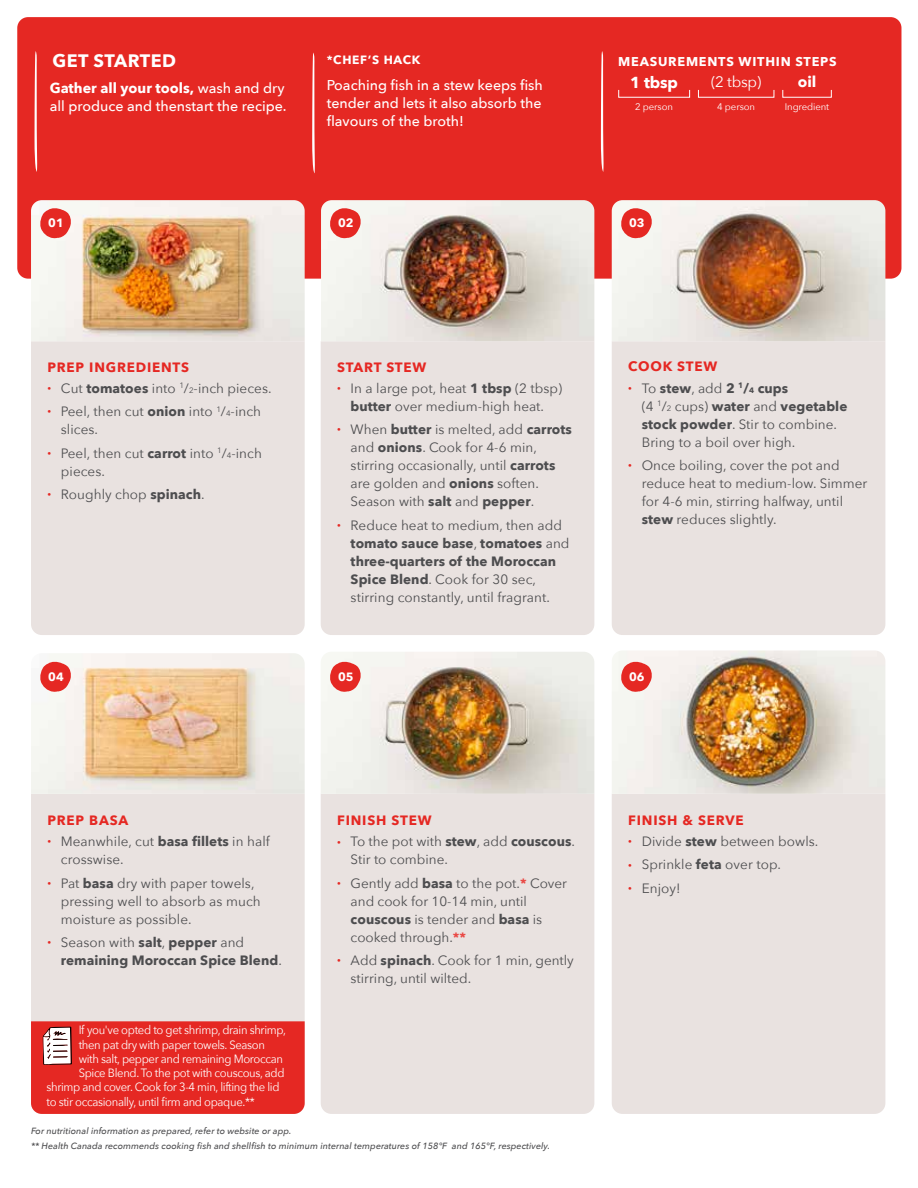
<style>
.page{position:relative;width:918px;height:1188px;background:#fff}
.page>*{position:absolute;margin:0;border:0;box-sizing:border-box;transform-origin:0 0}
.t1{font:700 18px "Avenir Next";letter-spacing:.025em;color:#fff}
.t2{font:700 15.9px "Avenir Next";color:#fff}
.t3{font:15.15px "Avenir Next";color:#fff}
.t4{font:700 15.15px "Avenir Next";color:#fff}
.t5{font:500 14.25px/18px "Avenir Next";color:#fff}
.t6{font:13.5px/18px "Avenir Next";letter-spacing:.005em;color:#4d4d4f}
.t7{font:700 13.5px "Avenir Next";letter-spacing:.06em;color:#e52823}
.t8{font:700 13.5px/18px "Avenir Next";letter-spacing:.005em;color:#4d4d4f}
.t9{font:700 12.75px "Avenir Next";letter-spacing:.06em;color:#fff}
.t10{font:12px "Avenir Next";letter-spacing:-.03em;color:#fff;scale:.94 1}
.t11{font:700 12px "Avenir Next";letter-spacing:.02em;color:#fff}
.t12{font:700 12px "Avenir Next";letter-spacing:.06em;color:#fff}
.t13{font:9.6px "Avenir Next";letter-spacing:-.01em;color:#fff}
.t14{font:italic 500 9px/15px "Avenir Next";letter-spacing:.005em;color:#4d4d4f}
.s1{font-weight:700}
.s2{font-weight:500;font-size:7.5px;color:#e52823}
.s3{font-size:7.8px}
.s4{font-weight:400}
.s5{font-weight:700;color:#e94844}
.s6{font-weight:700;font-size:7.8px}
</style>
<div class="page">
<div style="left:17px;top:17px;width:884px;height:262px;background:#e52823;border-radius:11px"></div>
<svg style="left:35px;top:51px;width:2px;height:121px"></svg>
<svg style="left:312px;top:52px;width:3px;height:121px"></svg>
<svg style="left:601px;top:51px;width:3px;height:121px"></svg>
<div style="left:612px;top:794px;width:273px;height:320px;background:#e9e2e0"></div>
<img style="left:612px;top:650px;width:273px;height:144px">
<svg style="left:620px;top:661px;width:33px;height:32px"></svg>
<div style="left:321px;top:794px;width:273px;height:320px;background:#e9e2e0"></div>
<img style="left:321px;top:652px;width:273px;height:142px">
<svg style="left:329px;top:661px;width:33px;height:32px"></svg>
<div style="left:31px;top:794px;width:274px;height:227px;background:#e9e2e0"></div>
<div style="left:31px;top:1021px;width:274px;height:93px;background:#e52823"></div>
<img style="left:31px;top:653px;width:274px;height:141px">
<svg style="left:39px;top:661px;width:33px;height:32px"></svg>
<div style="left:612px;top:341px;width:273px;height:294px;background:#e9e2e0"></div>
<img style="left:612px;top:200px;width:273px;height:141px">
<svg style="left:620px;top:208px;width:33px;height:31px"></svg>
<div style="left:321px;top:341px;width:273px;height:294px;background:#e9e2e0"></div>
<img style="left:321px;top:200px;width:273px;height:141px">
<svg style="left:329px;top:208px;width:33px;height:31px"></svg>
<div style="left:31px;top:341px;width:274px;height:294px;background:#e9e2e0"></div>
<img style="left:31px;top:200px;width:274px;height:141px">
<svg style="left:39px;top:208px;width:33px;height:31px"></svg>
<div style="left:618px;top:90px;width:72px;height:8px;border:1px solid #fff"></div>
<div style="left:698px;top:90px;width:76px;height:8px;border:1px solid #fff"></div>
<div style="left:782px;top:90px;width:50px;height:8px;border:1px solid #fff"></div>
<h1 class="t1" style="left:52px;top:45px;width:125px">GET STARTED</h1>
<p class="t5" style="left:50px;top:78px;width:238px"><span class="s1">Gather all your tools,</span> wash and dry all produce and thenstart the recipe.</p>
<p class="t11" style="left:48px;top:213px;width:17px">01</p>
<p class="t12" style="left:327px;top:49px;width:95px">*CHEF’S HACK</p>
<p class="t5" style="left:327px;top:75px;width:218px;text-align:justify">Poaching fish in a stew keeps fish tender and lets it also absorb the flavours of the broth!</p>
<p class="t11" style="left:338px;top:213px;width:17px">02</p>
<p class="t9" style="left:618px;top:50px;width:220px">MEASUREMENTS WITHIN STEPS</p>
<p class="t2" style="left:630px;top:68px;width:49px">1 tbsp</p>
<p class="t3" style="left:711px;top:69px;width:52px">(2 tbsp)</p>
<p class="t4" style="left:798px;top:68px;width:20px">oil</p>
<p class="t13" style="left:635px;top:99px;width:39px">2 person</p>
<p class="t13" style="left:717px;top:99px;width:39px">4 person</p>
<p class="t13" style="left:785px;top:99px;width:46px">Ingredient</p>
<p class="t11" style="left:629px;top:213px;width:17px">03</p>
<p class="t7" style="left:47px;top:355px;width:143px">PREP INGREDIENTS</p>
<p class="t6" style="left:47px;top:379px;width:226px"><span class="s2">•</span> Cut <span class="s1">tomatoes</span> into <sup>1</sup>/<span class="s3">2</span>-inch pieces.</p>
<p class="t6" style="left:61px;top:402px;width:202px;text-indent:-13px"><span class="s2">•</span> Peel, then cut <span class="s1">onion</span> into <sup>1</sup>/<span class="s3">4</span>-inch slices.</p>
<p class="t6" style="left:61px;top:443px;width:202px;text-indent:-13px"><span class="s2">•</span> Peel, then cut <span class="s1">carrot</span> into <sup>1</sup>/<span class="s3">4</span>-inch pieces.</p>
<p class="t6" style="left:47px;top:485px;width:159px"><span class="s2">•</span> Roughly chop <span class="s1">spinach</span>.</p>
<p class="t11" style="left:48px;top:666px;width:17px">04</p>
<p class="t7" style="left:337px;top:355px;width:91px">START STEW</p>
<p class="t6" style="left:337px;top:379px;width:227px;text-align:center"><span class="s2">•</span> In a large pot, heat <span class="s1">1 tbsp</span> (2 tbsp) <span class="s1">butter</span> over medium-high heat.</p>
<p class="t6" style="left:351px;top:420px;width:223px;text-indent:-14px"><span class="s2">•</span> When <span class="s1">butter</span> is melted, add <span class="s1">carrots </span>and <span class="s1">onions</span>. Cook for 4-6 min, stirring occasionally, until <span class="s1">carrots </span>are golden and <span class="s1">onions</span> soften.<br>Season with <span class="s1">salt</span> and <span class="s1">pepper</span>.</p>
<p class="t6" style="left:351px;top:515px;width:220px;text-indent:-14px"><span class="s2">•</span> Reduce heat to medium, then add <span class="s1">tomato sauce base</span>, <span class="s1">tomatoes</span> and <span class="s1">three-quarters of the Moroccan<br>Spice Blend</span>. Cook for 30 sec, stirring constantly, until fragrant.</p>
<p class="t11" style="left:338px;top:666px;width:17px">05</p>
<p class="t7" style="left:47px;top:809px;width:82px">PREP BASA</p>
<p class="t6" style="left:61px;top:832px;width:210px;text-indent:-13px"><span class="s2">•</span> Meanwhile, cut <span class="s1">basa fillets</span> in half crosswise.</p>
<p class="t6" style="left:61px;top:873px;width:201px;text-indent:-13px"><span class="s2">•</span> Pat <span class="s1">basa</span> dry with paper towels, pressing well to absorb as much moisture as possible.</p>
<p class="t8" style="left:61px;top:933px;width:222px;text-indent:-13px"><span class="s2">•</span> <span class="s4">Season with</span> salt<span class="s4">,</span> pepper <span class="s4">and </span>remaining Moroccan Spice Blend<span class="s4">.</span></p>
<p class="t10" style="left:79px;top:1020px;width:222px">If you've opted to get shrimp, drain shrimp,</p>
<p class="t10" style="left:79px;top:1034px;width:200px">then pat dry with paper towels. Season</p>
<p class="t10" style="left:79px;top:1049px;width:219px">with salt, pepper and remaining Moroccan</p>
<p class="t10" style="left:79px;top:1063px;width:221px">Spice Blend. To the pot with couscous, add</p>
<p class="t10" style="left:46px;top:1077px;width:250px">shrimp and cover. Cook for 3-4 min, lifting the lid</p>
<p class="t10" style="left:46px;top:1091px;width:223px">to stir occasionally, until firm and opaque.**</p>
<p class="t7" style="left:337px;top:809px;width:96px">FINISH STEW</p>
<p class="t6" style="left:351px;top:832px;width:226px;text-indent:-14px"><span class="s2">•</span> To the pot with <span class="s1">stew</span>, add <span class="s1">couscous</span>.<br>Stir to combine.</p>
<p class="t6" style="left:351px;top:874px;width:218px;text-indent:-14px"><span class="s2">•</span> Gently add <span class="s1">basa</span> to the pot.<span class="s5">*</span> Cover and cook for 10-14 min, until <span class="s1">couscous</span> is tender and <span class="s1">basa</span> is cooked through.<span class="s5">**</span></p>
<p class="t6" style="left:351px;top:951px;width:225px;text-indent:-14px"><span class="s2">•</span> Add <span class="s1">spinach</span>. Cook for 1 min, gently stirring, until wilted.</p>
<p class="t14" style="left:31px;top:1123px;width:521px">For nutritional information as prepared, refer to website or app.<br>** Health Canada recommends cooking fish and shellfish to minimum internal temperatures of 158°F and 165°F, respectively.</p>
<p class="t7" style="left:628px;top:355px;width:91px">COOK STEW</p>
<p class="t6" style="left:642px;top:378px;width:207px;text-indent:-13px"><span class="s2">•</span> To <span class="s1">stew</span>, add <span class="s1">2</span> <sup>1</sup><span class="s1">/</span><span class="s6">4</span> <span class="s1">cups<br></span>(4 <sup>1</sup>/<span class="s3">2</span> cups) <span class="s1">water</span> and <span class="s1">vegetable stock powder</span>. Stir to combine.<br>Bring to a boil over high.</p>
<p class="t6" style="left:642px;top:456px;width:227px;text-indent:-14px"><span class="s2">•</span> Once boiling, cover the pot and reduce heat to medium-low. Simmer for 4-6 min, stirring halfway, until <span class="s1">stew</span> reduces slightly.</p>
<p class="t11" style="left:629px;top:666px;width:17px">06</p>
<p class="t7" style="left:628px;top:808px;width:117px">FINISH &amp; SERVE</p>
<p class="t6" style="left:628px;top:832px;width:192px"><span class="s2">•</span> Divide <span class="s1">stew</span> between bowls.</p>
<p class="t6" style="left:628px;top:855px;width:154px"><span class="s2">•</span> Sprinkle <span class="s1">feta</span> over top.</p>
<p class="t6" style="left:628px;top:879px;width:54px"><span class="s2">•</span> Enjoy!</p>
</div>
